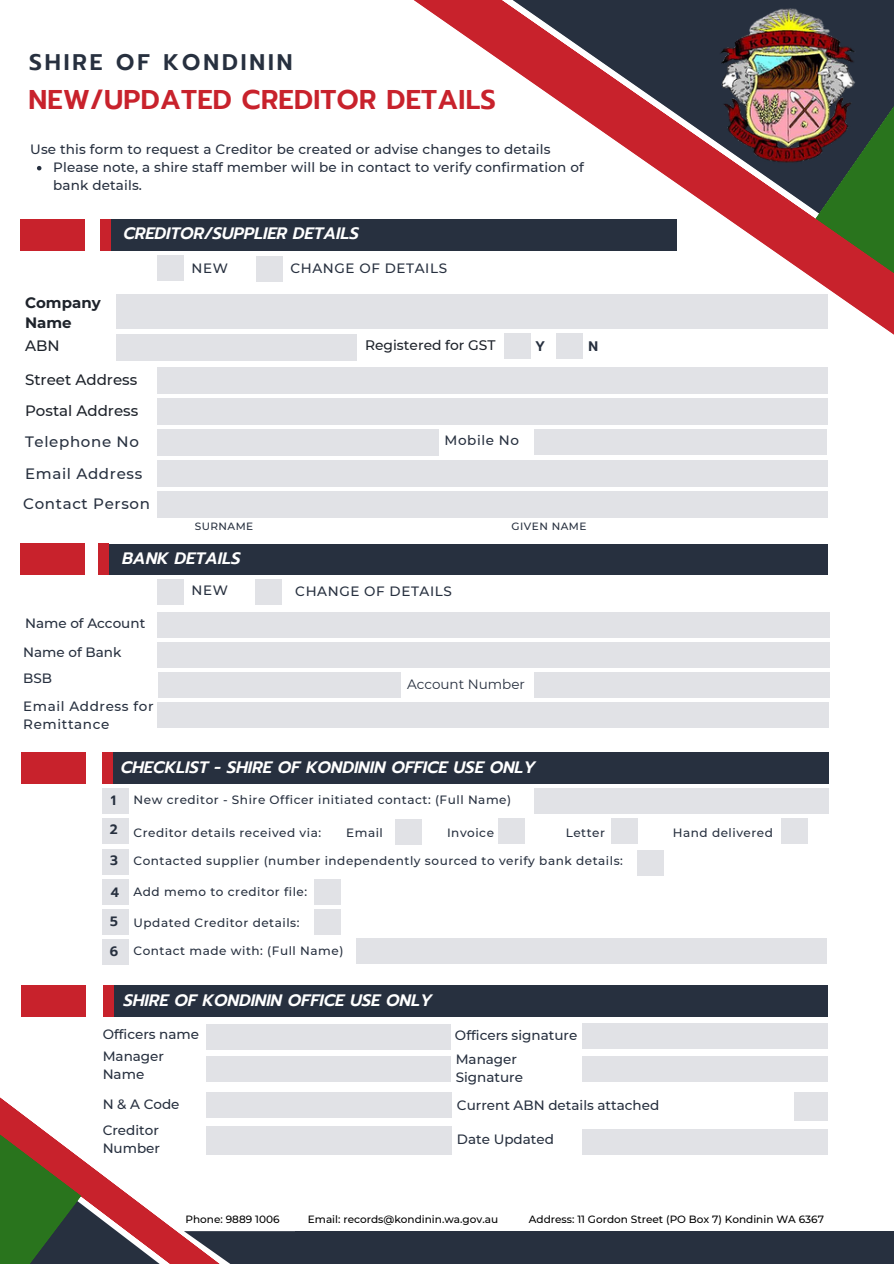
<style>
.page{position:relative;width:894px;height:1264px;background:#fff}
.page>*{position:absolute;margin:0;border:0;box-sizing:border-box;transform-origin:0 0}
.t1{font:600 27px "Prompt";letter-spacing:.01em;color:#c8222c}
.t2{font:600 22.5px "Prompt";letter-spacing:.13em;color:#27303f}
.t3{font:italic 600 16.5px "Prompt";color:#fff}
.t4{font:500 15px "Montserrat";letter-spacing:.045em;color:#27303f}
.t5{font:500 15px "Montserrat";color:#1e232b}
.t6{font:700 15px/20.2px "Montserrat";color:#1e232b}
.t7{font:500 13.8px "Montserrat";color:#1e232b}
.t8{font:600 13.8px "Prompt";color:#27303f}
.t9{font:500 13.5px/18px "Montserrat";letter-spacing:.01em;color:#27303f}
.t10{font:500 13.5px/18px "Montserrat";letter-spacing:.045em;color:#27303f}
.t11{font:13.5px "Montserrat";color:#27303f}
.t12{font:600 13.5px "Prompt";color:#27303f}
.t13{font:500 12px "Montserrat";letter-spacing:.045em;color:#27303f}
.t14{font:500 10.5px "Montserrat";color:#000}
.t15{font:500 10.5px "Montserrat";letter-spacing:.045em;color:#27303f}
</style>
<div class="page">
<div style="left:116px;top:334px;width:240px;height:26px;background:#e1e2e6"></div>
<div style="left:116px;top:294px;width:710px;height:35px;background:#e1e2e6"></div>
<div style="left:158px;top:672px;width:242px;height:26px;background:#e1e2e6"></div>
<div style="left:157px;top:367px;width:669px;height:26px;background:#e1e2e6"></div>
<div style="left:103px;top:848px;width:26px;height:26px;background:#e1e2e6"></div>
<div style="left:103px;top:788px;width:26px;height:25px;background:#e1e2e6"></div>
<div style="left:256px;top:256px;width:26px;height:26px;background:#e1e2e6"></div>
<div style="left:611px;top:818px;width:26px;height:26px;background:#e1e2e6"></div>
<div style="left:103px;top:909px;width:26px;height:25px;background:#e1e2e6"></div>
<div style="left:157px;top:255px;width:26px;height:26px;background:#e1e2e6"></div>
<div style="left:103px;top:879px;width:26px;height:25px;background:#e1e2e6"></div>
<div style="left:781px;top:818px;width:26px;height:26px;background:#e1e2e6"></div>
<div style="left:395px;top:819px;width:26px;height:25px;background:#e1e2e6"></div>
<div style="left:498px;top:818px;width:26px;height:26px;background:#e1e2e6"></div>
<svg style="left:384px;top:0;width:509px;height:357px"></svg>
<div style="left:295px;top:1231px;width:598px;height:32px;background:#27303f"></div>
<svg style="left:265px;top:1081px;width:78px;height:182px"></svg>
<div style="left:102px;top:219px;width:574px;height:31px;background:#27303f"></div>
<svg style="left:0;top:1081px;width:265px;height:182px"></svg>
<div style="left:157px;top:612px;width:672px;height:25px;background:#e1e2e6"></div>
<div style="left:20px;top:219px;width:64px;height:32px;background:#c8222c"></div>
<div style="left:101px;top:219px;width:10px;height:31px;background:#c8222c"></div>
<img style="left:707px;top:4px;width:164px;height:164px">
<div style="left:109px;top:543px;width:717px;height:32px;background:#27303f"></div>
<div style="left:20px;top:543px;width:64px;height:32px;background:#c8222c"></div>
<div style="left:98px;top:543px;width:11px;height:32px;background:#c8222c"></div>
<div style="left:533px;top:788px;width:295px;height:25px;background:#e1e2e6"></div>
<div style="left:157px;top:642px;width:672px;height:25px;background:#e1e2e6"></div>
<div style="left:157px;top:702px;width:671px;height:26px;background:#e1e2e6"></div>
<div style="left:111px;top:752px;width:717px;height:31px;background:#27303f"></div>
<div style="left:22px;top:752px;width:64px;height:31px;background:#c8222c"></div>
<div style="left:102px;top:752px;width:10px;height:31px;background:#c8222c"></div>
<div style="left:504px;top:333px;width:27px;height:26px;background:#e1e2e6"></div>
<div style="left:556px;top:333px;width:26px;height:26px;background:#e1e2e6"></div>
<div style="left:103px;top:818px;width:26px;height:26px;background:#e1e2e6"></div>
<svg style="left:37px;top:166px;width:4px;height:4px"></svg>
<div style="left:157px;top:429px;width:281px;height:26px;background:#e1e2e6"></div>
<div style="left:534px;top:429px;width:292px;height:26px;background:#e1e2e6"></div>
<div style="left:157px;top:398px;width:670px;height:26px;background:#e1e2e6"></div>
<div style="left:157px;top:460px;width:669px;height:27px;background:#e1e2e6"></div>
<div style="left:157px;top:491px;width:669px;height:27px;background:#e1e2e6"></div>
<div style="left:157px;top:578px;width:26px;height:26px;background:#e1e2e6"></div>
<div style="left:255px;top:578px;width:27px;height:26px;background:#e1e2e6"></div>
<div style="left:533px;top:672px;width:296px;height:26px;background:#e1e2e6"></div>
<div style="left:637px;top:850px;width:27px;height:25px;background:#e1e2e6"></div>
<div style="left:314px;top:879px;width:26px;height:25px;background:#e1e2e6"></div>
<div style="left:102px;top:939px;width:27px;height:26px;background:#e1e2e6"></div>
<div style="left:314px;top:909px;width:26px;height:25px;background:#e1e2e6"></div>
<div style="left:356px;top:938px;width:470px;height:26px;background:#e1e2e6"></div>
<div style="left:109px;top:985px;width:717px;height:31px;background:#27303f"></div>
<div style="left:104px;top:985px;width:10px;height:31px;background:#c8222c"></div>
<div style="left:22px;top:985px;width:64px;height:31px;background:#c8222c"></div>
<div style="left:206px;top:1023px;width:245px;height:26px;background:#e1e2e6"></div>
<div style="left:582px;top:1023px;width:245px;height:26px;background:#e1e2e6"></div>
<div style="left:206px;top:1056px;width:245px;height:25px;background:#e1e2e6"></div>
<div style="left:582px;top:1056px;width:245px;height:25px;background:#e1e2e6"></div>
<div style="left:206px;top:1092px;width:245px;height:25px;background:#e1e2e6"></div>
<div style="left:794px;top:1091px;width:33px;height:29px;background:#e1e2e6"></div>
<div style="left:206px;top:1125px;width:245px;height:29px;background:#e1e2e6"></div>
<div style="left:582px;top:1128px;width:245px;height:26px;background:#e1e2e6"></div>
<p class="t2" style="left:29px;top:46px;width:265px">SHIRE OF KONDININ</p>
<p class="t1" style="left:28px;top:80px;width:469px">NEW/UPDATED CREDITOR DETAILS</p>
<p class="t9" style="left:30px;top:140px;width:521px">Use this form to request a Creditor be created or advise changes to details</p>
<p class="t9" style="left:53px;top:158px;width:532px">Please note, a shire staff member will be in contact to verify confirmation of bank details.</p>
<p class="t3" style="left:123px;top:221px;width:237px">CREDITOR/SUPPLIER DETAILS</p>
<p class="t9" style="left:191px;top:259px;width:38px">NEW</p>
<p class="t10" style="left:290px;top:259px;width:158px">CHANGE OF DETAILS</p>
<p class="t6" style="left:25px;top:292px;width:77px">Company<br>Name</p>
<p class="t5" style="left:25px;top:336px;width:36px">ABN</p>
<p class="t7" style="left:365px;top:337px;width:132px">Registered for GST</p>
<p class="t5" style="left:25px;top:370px;width:114px">Street Address</p>
<p class="t5" style="left:25px;top:401px;width:115px">Postal Address</p>
<p class="t4" style="left:25px;top:433px;width:115px">Telephone No</p>
<p class="t4" style="left:25px;top:464px;width:119px">Email Address</p>
<p class="t4" style="left:23px;top:494px;width:128px">Contact Person</p>
<p class="t10" style="left:444px;top:431px;width:76px">Mobile No</p>
<p class="t8" style="left:535px;top:336px;width:12px">Y</p>
<p class="t8" style="left:588px;top:336px;width:11px">N</p>
<p class="t15" style="left:195px;top:520px;width:60px">SURNAME</p>
<p class="t3" style="left:122px;top:546px;width:120px">BANK DETAILS</p>
<p class="t9" style="left:25px;top:614px;width:122px">Name of Account</p>
<p class="t9" style="left:191px;top:581px;width:38px">NEW</p>
<p class="t10" style="left:295px;top:582px;width:158px">CHANGE OF DETAILS</p>
<p class="t15" style="left:511px;top:520px;width:76px">GIVEN NAME</p>
<p class="t9" style="left:23px;top:643px;width:100px">Name of Bank</p>
<p class="t9" style="left:23px;top:669px;width:30px">BSB</p>
<p class="t10" style="left:23px;top:697px;width:132px">Email Address for<br>Remittance</p>
<p class="t11" style="left:407px;top:675px;width:119px">Account Number</p>
<p class="t3" style="left:121px;top:754px;width:416px">CHECKLIST - SHIRE OF KONDININ OFFICE USE ONLY</p>
<p class="t12" style="left:111px;top:789px;width:7px">1</p>
<p class="t12" style="left:110px;top:819px;width:9px">2</p>
<p class="t12" style="left:110px;top:850px;width:9px">3</p>
<p class="t12" style="left:111px;top:882px;width:10px">4</p>
<p class="t12" style="left:110px;top:910px;width:9px">5</p>
<p class="t12" style="left:110px;top:941px;width:10px">6</p>
<p class="t13" style="left:133px;top:792px;width:379px">New creditor - Shire Officer initiated contact: (Full Name)</p>
<p class="t13" style="left:133px;top:824px;width:189px">Creditor details received via:</p>
<p class="t13" style="left:346px;top:824px;width:38px">Email</p>
<p class="t13" style="left:447px;top:824px;width:48px">Invoice</p>
<p class="t13" style="left:565px;top:824px;width:41px">Letter</p>
<p class="t13" style="left:672px;top:824px;width:102px">Hand delivered</p>
<p class="t13" style="left:133px;top:853px;width:491px">Contacted supplier (number independently sourced to verify bank details:</p>
<p class="t13" style="left:133px;top:884px;width:175px">Add memo to creditor file:</p>
<p class="t13" style="left:133px;top:915px;width:167px">Updated Creditor details:</p>
<p class="t13" style="left:133px;top:943px;width:211px">Contact made with: (Full Name)</p>
<p class="t3" style="left:123px;top:988px;width:310px">SHIRE OF KONDININ OFFICE USE ONLY</p>
<p class="t9" style="left:103px;top:1025px;width:98px">Officers name</p>
<p class="t9" style="left:455px;top:1026px;width:124px">Officers signature</p>
<p class="t9" style="left:103px;top:1047px;width:63px">Manager<br>Name</p>
<p class="t9" style="left:103px;top:1095px;width:78px">N &amp; A Code</p>
<p class="t9" style="left:457px;top:1096px;width:204px">Current ABN details attached</p>
<p class="t9" style="left:103px;top:1120px;width:59px">Creditor<br>Number</p>
<p class="t9" style="left:457px;top:1129px;width:99px">Date Updated</p>
<p class="t9" style="left:455px;top:1049px;width:69px">Manager<br>Signature</p>
<p class="t14" style="left:185px;top:1212px;width:95px">Phone: 9889 1006</p>
<p class="t14" style="left:308px;top:1212px;width:192px">Email: records@kondinin.wa.gov.au</p>
<p class="t14" style="left:528px;top:1212px;width:296px">Address: 11 Gordon Street (PO Box 7) Kondinin WA 6367</p>
</div>
